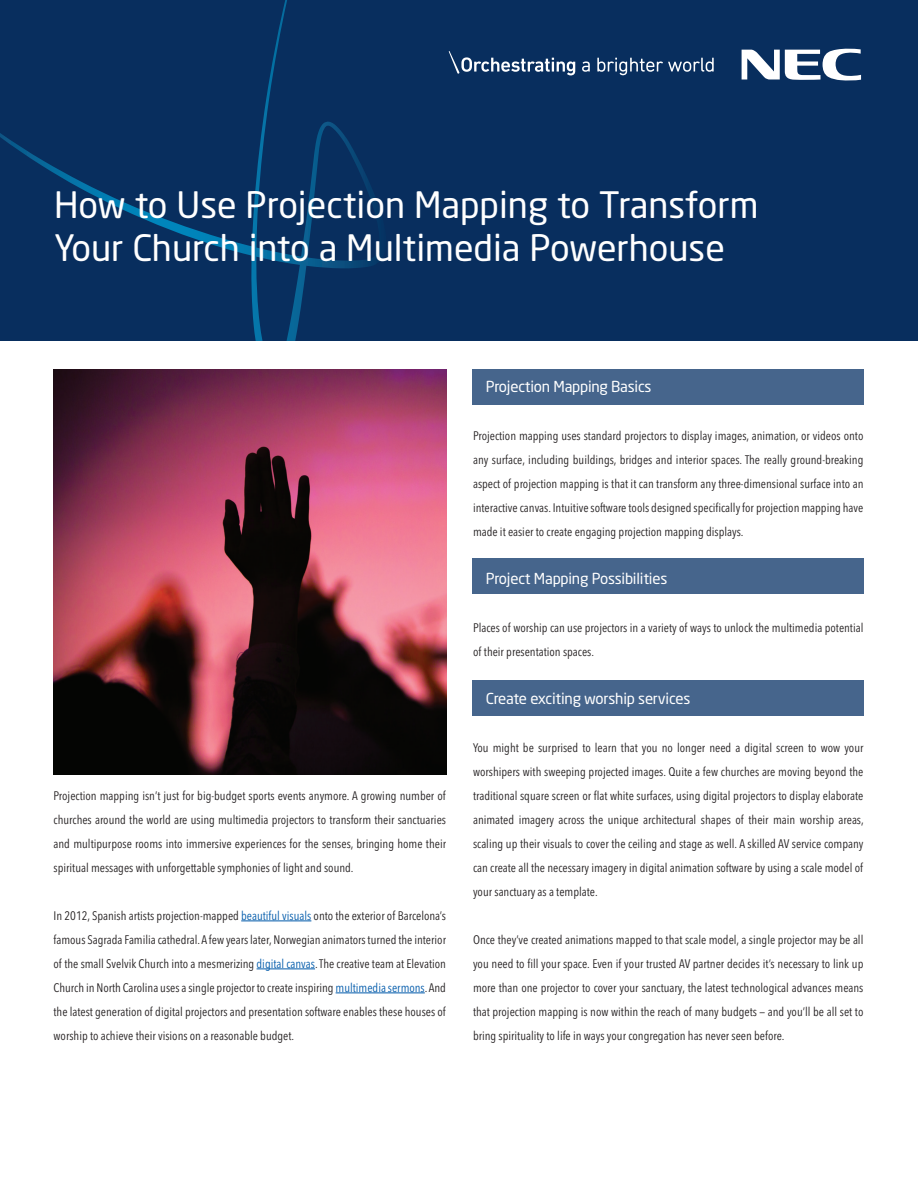
<style>
.page{position:relative;width:918px;height:1188px;background:#fff}
.page>*{position:absolute;margin:0;border:0;box-sizing:border-box;transform-origin:0 0}
.t1{font:36px/43.2px "Neo Sans Std";color:#fff}
.t2{font:15px "Neo Sans Std";letter-spacing:-.015em;color:#fff}
.t3{font:condensed 12.3px/24px "Avenir Next LT Pro";color:#231f20;text-align:justify}
.s1{color:#015aaa}
</style>
<div class="page">
<img style="left:54px;top:369px;width:392px;height:405px">
<div style="left:472px;top:559px;width:392px;height:35px;background:#46658c"></div>
<div style="left:472px;top:681px;width:392px;height:35px;background:#46658c"></div>
<div style="left:472px;top:370px;width:392px;height:35px;background:#46658c"></div>
<hr style="left:241px;top:921px;width:70px;height:1px;background:#015aaa">
<hr style="left:257px;top:969px;width:58px;height:1px;background:#015aaa">
<hr style="left:336px;top:993px;width:89px;height:1px;background:#015aaa">
<div style="left:0;top:0;width:918px;height:343px;background:#082e5e"></div>
<svg style="left:0;top:0;width:376px;height:341px"></svg>
<svg style="left:742px;top:48px;width:119px;height:33px"></svg>
<svg style="left:582px;top:61px;width:8px;height:11px"></svg>
<svg style="left:597px;top:58px;width:117px;height:17px"></svg>
<svg style="left:449px;top:51px;width:126px;height:24px"></svg>
<div style="left:0;top:341px;width:918px;height:15px;background:#fff"></div>
<h1 class="t1" style="left:54px;top:183px;width:706px">How to Use Projection Mapping to Transform<br>Your Church into a Multimedia Powerhouse</h1>
<p class="t3" style="left:54px;top:783px;width:394px">Projection mapping isn’t just for big-budget sports events anymore. A growing number of churches around the world are using multimedia projectors to transform their sanctuaries and multipurpose rooms into immersive experiences for the senses, bringing home their spiritual messages with unforgettable symphonies of light and sound.</p>
<p class="t3" style="left:54px;top:903px;width:394px">In 2012, Spanish artists projection-mapped <span class="s1">beautiful visuals</span> onto the exterior of Barcelona’s famous Sagrada Familia cathedral. A few years later, Norwegian animators turned the interior of the small Svelvik Church into a mesmerizing <span class="s1">digital canvas</span>. The creative team at Elevation Church in North Carolina uses a single projector to create inspiring <span class="s1">multimedia sermons</span>. And the latest generation of digital projectors and presentation software enables these houses of worship to achieve their visions on a reasonable budget.</p>
<p class="t2" style="left:486px;top:377px;width:167px">Projection Mapping Basics</p>
<p class="t3" style="left:473px;top:423px;width:392px">Projection mapping uses standard projectors to display images, animation, or videos onto any surface, including buildings, bridges and interior spaces. The really ground-breaking aspect of projection mapping is that it can transform any three-dimensional surface into an interactive canvas. Intuitive software tools designed specifically for projection mapping have made it easier to create engaging projection mapping displays.</p>
<p class="t2" style="left:486px;top:569px;width:183px">Project Mapping Possibilities</p>
<p class="t3" style="left:473px;top:615px;width:392px">Places of worship can use projectors in a variety of ways to unlock the multimedia potential of their presentation spaces.</p>
<p class="t2" style="left:486px;top:689px;width:206px">Create exciting worship services</p>
<p class="t3" style="left:473px;top:735px;width:392px">You might be surprised to learn that you no longer need a digital screen to wow your worshipers with sweeping projected images. Quite a few churches are moving beyond the traditional square screen or flat white surfaces, using digital projectors to display elaborate animated imagery across the unique architectural shapes of their main worship areas, scaling up their visuals to cover the ceiling and stage as well. A skilled AV service company can create all the necessary imagery in digital animation software by using a scale model of your sanctuary as a template.</p>
<p class="t3" style="left:473px;top:927px;width:392px">Once they’ve created animations mapped to that scale model, a single projector may be all you need to fill your space. Even if your trusted AV partner decides it’s necessary to link up more than one projector to cover your sanctuary, the latest technological advances means that projection mapping is now within the reach of many budgets — and you’ll be all set to bring spirituality to life in ways your congregation has never seen before.</p>
</div>
